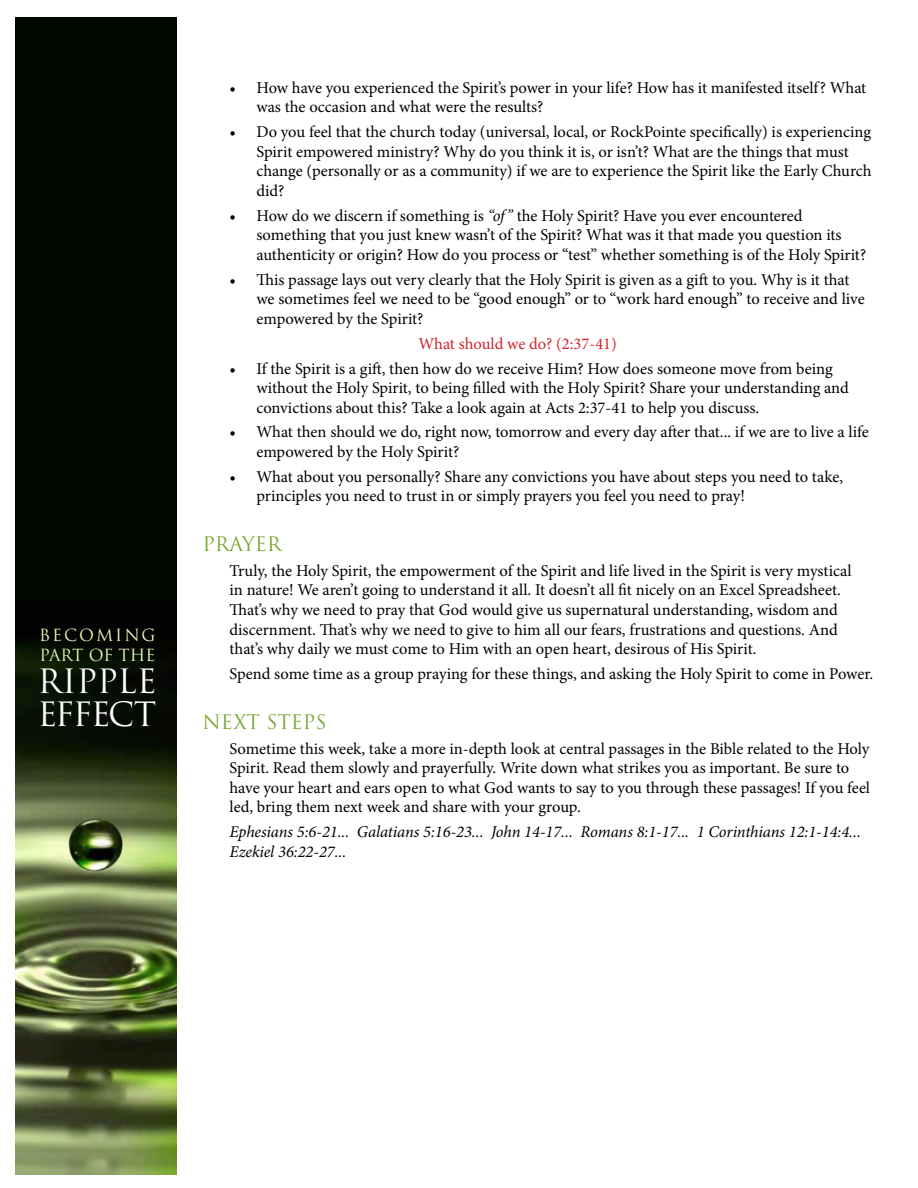
<style>
.page{position:relative;width:918px;height:1188px;background:#fff}
.page>*{position:absolute;margin:0;border:0;box-sizing:border-box;transform-origin:0 0}
.t1{font:32.7px/32.7px "Trajan Pro";letter-spacing:-.02em;color:#fff}
.t2{font:19.5px "Trajan Pro";color:#79a534}
.t3{font:16.5px/19.5px "Minion Pro";letter-spacing:-.005em;color:#000}
.t4{font:italic 16.5px/19.5px "Minion Pro";letter-spacing:-.005em;color:#000}
.t5{font:16.5px "Minion Pro";letter-spacing:-.005em;color:#d2232a}
.t6{font:16.35px/19.6px "Trajan Pro";letter-spacing:.11em;color:#e9fab6}
.s1{font-style:italic}
</style>
<div class="page">
<div style="left:15px;top:17px;width:162px;height:588px;background:#020700"></div>
<img style="left:15px;top:605px;width:162px;height:569px">
<p class="t6" style="left:39px;top:625px;width:118px">BECOMING<br>PART OF THE</p>
<h1 class="t1" style="left:38px;top:665px;width:121px">RIPPLE<br>EFFECT</h1>
<p class="t3" style="left:256px;top:78px;width:611px;text-indent:-27px">• How have you experienced the Spirit’s power in your life? How has it manifested itself? What was the occasion and what were the results?</p>
<p class="t3" style="left:256px;top:122px;width:617px;text-indent:-27px">• Do you feel that the church today (universal, local, or RockPointe specifically) is experiencing Spirit empowered ministry? Why do you think it is, or isn’t? What are the things that must change (personally or as a community) if we are to experience the Spirit like the Early Church did?</p>
<p class="t3" style="left:256px;top:206px;width:611px;text-indent:-27px">• How do we discern if something is <span class="s1">“of”</span> the Holy Spirit? Have you ever encountered something that you just knew wasn’t of the Spirit? What was it that made you question its authenticity or origin? How do you process or “test” whether something is of the Holy Spirit?</p>
<p class="t3" style="left:256px;top:270px;width:610px;text-indent:-27px">• This passage lays out very clearly that the Holy Spirit is given as a gift to you. Why is it that we sometimes feel we need to be “good enough” or to “work hard enough” to receive and live empowered by the Spirit?</p>
<p class="t5" style="left:418px;top:332px;width:200px">What should we do? (2:37-41)</p>
<p class="t3" style="left:256px;top:359px;width:594px;text-indent:-27px">• If the Spirit is a gift, then how do we receive Him? How does someone move from being without the Holy Spirit, to being filled with the Holy Spirit? Share your understanding and convictions about this? Take a look again at Acts 2:37-41 to help you discuss.</p>
<p class="t3" style="left:256px;top:422px;width:614px;text-indent:-27px">• What then should we do, right now, tomorrow and every day after that... if we are to live a life empowered by the Holy Spirit?</p>
<p class="t3" style="left:256px;top:467px;width:588px;text-indent:-27px">• What about you personally? Share any convictions you have about steps you need to take, principles you need to trust in or simply prayers you feel you need to pray!</p>
<p class="t2" style="left:202px;top:532px;width:81px">PRAYER</p>
<p class="t3" style="left:229px;top:561px;width:624px">Truly, the Holy Spirit, the empowerment of the Spirit and life lived in the Spirit is very mystical in nature! We aren’t going to understand it all. It doesn’t all fit nicely on an Excel Spreadsheet.<br>That’s why we need to pray that God would give us supernatural understanding, wisdom and discernment. That’s why we need to give to him all our fears, frustrations and questions. And that’s why daily we must come to Him with an open heart, desirous of His Spirit.</p>
<p class="t3" style="left:229px;top:664px;width:645px">Spend some time as a group praying for these things, and asking the Holy Spirit to come in Power.</p>
<p class="t2" style="left:202px;top:709px;width:112px">NEXT STEPS</p>
<p class="t3" style="left:229px;top:739px;width:642px">Sometime this week, take a more in-depth look at central passages in the Bible related to the Holy Spirit. Read them slowly and prayerfully. Write down what strikes you as important. Be sure to have your heart and ears open to what God wants to say to you through these passages! If you feel led, bring them next week and share with your group.</p>
<p class="t4" style="left:229px;top:822px;width:633px">Ephesians 5:6-21... Galatians 5:16-23... John 14-17... Romans 8:1-17... 1 Corinthians 12:1-14:4...<br>Ezekiel 36:22-27...</p>
</div>
